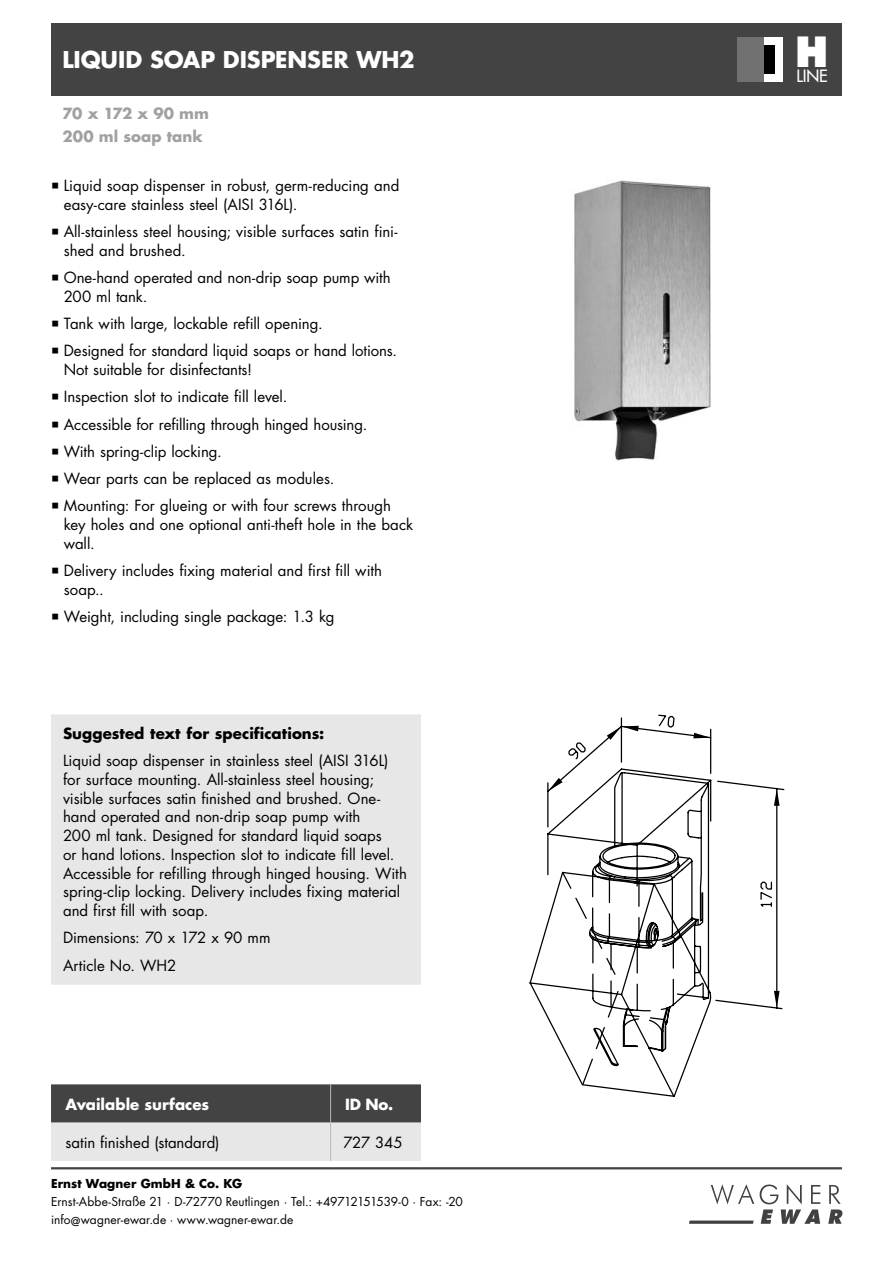
<style>
.page{position:relative;width:893px;height:1263px;background:#fff}
.page>*{position:absolute;margin:0;border:0;box-sizing:border-box;transform-origin:0 0}
.t1{font:800 40.5px "Futura Std";color:#fff}
.t2{font:700 22.5px "Futura Std";color:#fff}
.t3{font:500 16.5px "Futura Std";color:#fff}
.t4{font:15px/18.8px "Futura Std";color:#000}
.t5{font:700 15px "Futura Std";letter-spacing:.005em;color:#000}
.t6{font:700 15px "Futura Std";color:#a1a1a1}
.t7{font:700 15px "Futura Std";color:#fff}
.t8{font:12px/18px "Futura Std";color:#000}
.t9{font:700 12px "Futura Std";letter-spacing:.01em;color:#000}
</style>
<div class="page">
<svg style="left:689px;top:1184px;width:153px;height:40px"></svg>
<hr style="left:51px;top:1167px;width:791px;height:2px;background:#434343">
<div style="left:51px;top:23px;width:791px;height:73px;background:#434343"></div>
<img style="left:574px;top:180px;width:137px;height:281px">
<svg style="left:529px;top:714px;width:255px;height:383px"></svg>
<svg style="left:774px;top:789px;width:6px;height:17px"></svg>
<svg style="left:774px;top:991px;width:6px;height:17px"></svg>
<svg style="left:693px;top:733px;width:18px;height:5px"></svg>
<svg style="left:607px;top:726px;width:32px;height:14px"></svg>
<svg style="left:548px;top:778px;width:15px;height:13px"></svg>
<svg style="left:561px;top:871px;width:59px;height:215px"></svg>
<div style="left:738px;top:37px;width:44px;height:44px;background:#fff"></div>
<div style="left:738px;top:37px;width:26px;height:44px;background:#717171"></div>
<div style="left:764px;top:45px;width:11px;height:28px;background:#000"></div>
<svg style="left:51px;top:1084px;width:370px;height:77px;background:#969696"></svg>
<hr style="left:330px;top:1084px;width:1px;height:39px;background:#b8b8b8">
<hr style="left:330px;top:1123px;width:1px;height:38px;background:#b8b8b8">
<div style="left:57px;top:720px;width:358px;height:259px;background:#e7e7e7"></div>
<div style="left:51px;top:714px;width:370px;height:271px;border:12px solid #e7e7e7"></div>
<h2 class="t2" style="left:63px;top:49px;width:354px">LIQUID SOAP DISPENSER WH2</h2>
<p class="t6" style="left:63px;top:106px;width:148px">70 x 172 x 90 mm</p>
<p class="t6" style="left:63px;top:129px;width:142px">200 ml soap tank</p>
<p class="t4" style="left:64px;top:177px;width:337px">Liquid soap dispenser in robust, germ-reducing and easy-care stainless steel (AISI 316L).</p>
<p class="t4" style="left:64px;top:223px;width:335px">All-stainless steel housing; visible surfaces satin fini&shy;shed and brushed.</p>
<p class="t4" style="left:64px;top:269px;width:329px">One-hand operated and non-drip soap pump with<br>200 ml tank.</p>
<p class="t4" style="left:64px;top:311px;width:335px;line-height:27.3px">Tank with large, lockable refill opening.<br>Designed for standard liquid soaps or hand lotions.</p>
<p class="t4" style="left:64px;top:357px;width:329px;line-height:27.3px">Not suitable for disinfectants!<br>Inspection slot to indicate fill level.<br>Accessible for refilling through hinged housing.<br>With spring-clip locking.<br>Wear parts can be replaced as modules.<br>Mounting: For glueing or with four screws through</p>
<p class="t4" style="left:64px;top:516px;width:351px">key holes and one optional anti-theft hole in the back wall.</p>
<p class="t4" style="left:64px;top:562px;width:320px">Delivery includes fixing material and first fill with soap..</p>
<p class="t4" style="left:64px;top:608px;width:272px">Weight, including single package: 1.3 kg</p>
<p class="t5" style="left:63px;top:726px;width:263px">Suggested text for specifications:</p>
<p class="t4" style="left:63px;top:752px;width:345px">Liquid soap dispenser in stainless steel (AISI 316L) for surface mounting. All-stainless steel housing; visible surfaces satin finished and brushed. One&shy;hand operated and non-drip soap pump with<br>200 ml tank. Designed for standard liquid soaps<br>or hand lotions. Inspection slot to indicate fill level.<br>Accessible for refilling through hinged housing. With spring-clip locking. Delivery includes fixing material and first fill with soap.</p>
<p class="t4" style="left:63px;top:925px;width:209px;line-height:27.3px">Dimensions: 70 x 172 x 90 mm<br>Article No. WH2</p>
<p class="t7" style="left:65px;top:1097px;width:145px">Available surfaces</p>
<p class="t7" style="left:345px;top:1097px;width:50px">ID No.</p>
<p class="t4" style="left:65px;top:1134px;width:155px">satin finished (standard)</p>
<p class="t4" style="left:343px;top:1134px;width:61px">727 345</p>
<p class="t9" style="left:51px;top:1178px;width:193px">Ernst Wagner GmbH &amp; Co. KG</p>
<p class="t8" style="left:51px;top:1193px;width:413px">Ernst-Abbe-Straße 21 · D-72770 Reutlingen · Tel.: +49712151539-0 · Fax: -20 info@wagner-ewar.de · www.wagner-ewar.de</p>
<h1 class="t1" style="left:795px;top:34px;width:35px">H</h1>
<p class="t3" style="left:796px;top:68px;width:33px">LINE</p>
</div>
